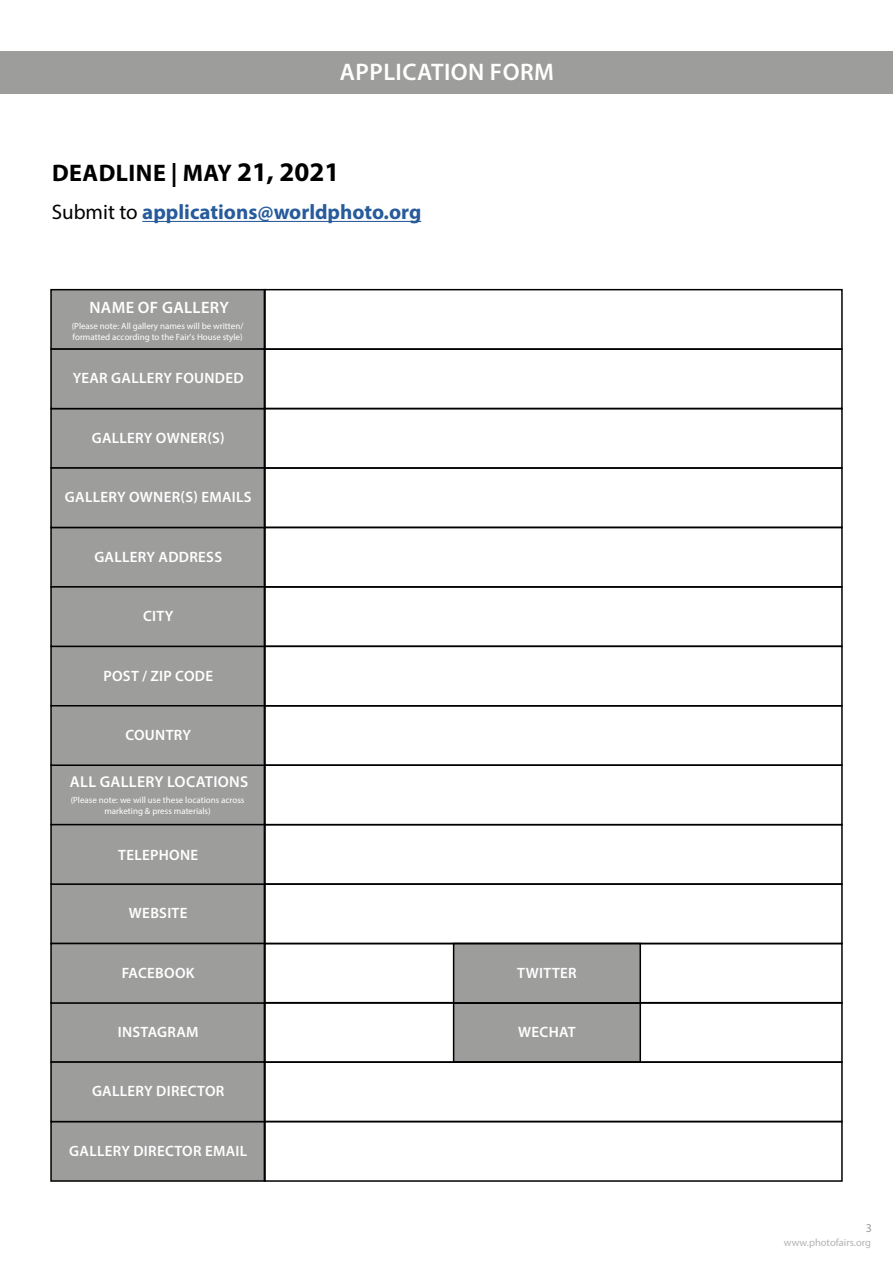
<style>
.page{position:relative;width:893px;height:1263px;background:#fff}
.page>*{position:absolute;margin:0;border:0;box-sizing:border-box;transform-origin:0 0}
.t1{font:700 24px "Myriad Pro";letter-spacing:.02em;color:#000}
.t2{font:600 24px "Myriad Pro";letter-spacing:.02em;color:#fff}
.t3{font:700 21px "Myriad Pro";color:#275b9b}
.t4{font:600 16.5px "Myriad Pro";letter-spacing:.02em;color:#fff}
.t5{font:600 15.75px "Myriad Pro";letter-spacing:.02em;color:#fff}
.t6{font:600 15px "Myriad Pro";letter-spacing:.02em;color:#fff}
.t7{font:12px "Myriad Pro";color:#9d9d9c}
.t8{font:10.5px "Myriad Pro";color:#b3b2b2}
.t9{font:9px/10.8px "Myriad Pro";color:#fff}
.s1{font-size:27px}
.s2{font-weight:400;color:#000}
</style>
<div class="page">
<div style="left:1px;top:51px;width:892px;height:43px;background:#9d9d9c"></div>
<hr style="left:142px;top:221px;width:279px;height:1px;background:#275b9b">
<div style="left:50px;top:289px;width:216px;height:61px;background:#9d9d9c;border:2px solid #000"></div>
<div style="left:264px;top:289px;width:579px;height:61px;border:2px solid #000"></div>
<div style="left:50px;top:527px;width:216px;height:61px;background:#9d9d9c"></div>
<div style="left:50px;top:764px;width:216px;height:61px;background:#9d9d9c"></div>
<div style="left:50px;top:1002px;width:216px;height:61px;background:#9d9d9c"></div>
<div style="left:453px;top:1002px;width:188px;height:61px;background:#9d9d9c;border:2px solid #000"></div>
<div style="left:50px;top:408px;width:216px;height:61px;background:#9d9d9c"></div>
<div style="left:50px;top:645px;width:216px;height:61px;background:#9d9d9c"></div>
<div style="left:50px;top:883px;width:216px;height:61px;background:#9d9d9c"></div>
<div style="left:50px;top:1121px;width:216px;height:61px;background:#9d9d9c;border:2px solid #000"></div>
<div style="left:264px;top:1121px;width:579px;height:61px;border:2px solid #000"></div>
<div style="left:50px;top:348px;width:216px;height:61px;background:#9d9d9c;border:2px solid #000"></div>
<div style="left:264px;top:348px;width:579px;height:61px;border:2px solid #000"></div>
<div style="left:50px;top:586px;width:216px;height:61px;background:#9d9d9c;border:2px solid #000"></div>
<div style="left:264px;top:586px;width:579px;height:61px;border:2px solid #000"></div>
<div style="left:50px;top:824px;width:216px;height:61px;background:#9d9d9c;border:2px solid #000"></div>
<div style="left:264px;top:824px;width:579px;height:61px;border:2px solid #000"></div>
<div style="left:50px;top:1061px;width:216px;height:61px;background:#9d9d9c;border:2px solid #000"></div>
<div style="left:264px;top:1061px;width:579px;height:61px;border:2px solid #000"></div>
<div style="left:50px;top:467px;width:216px;height:61px;background:#9d9d9c;border:2px solid #000"></div>
<div style="left:264px;top:467px;width:579px;height:61px;border:2px solid #000"></div>
<div style="left:50px;top:705px;width:216px;height:61px;background:#9d9d9c;border:2px solid #000"></div>
<div style="left:264px;top:705px;width:579px;height:61px;border:2px solid #000"></div>
<div style="left:50px;top:943px;width:216px;height:61px;background:#9d9d9c;border:2px solid #000"></div>
<div style="left:453px;top:943px;width:188px;height:61px;background:#9d9d9c;border:2px solid #000"></div>
<div style="left:264px;top:943px;width:579px;height:61px;border:2px solid #000"></div>
<h1 class="t2" style="left:340px;top:56px;width:216px">APPLICATION FORM</h1>
<h1 class="t1" style="left:52px;top:158px;width:289px">DEADLINE | MAY <span class="s1">21, 2021</span></h1>
<h2 class="t3" style="left:52px;top:199px;width:371px"><span class="s2">Submit to</span> applications@worldphoto.org</h2>
<p class="t4" style="left:89px;top:297px;width:141px">NAME OF GALLERY</p>
<p class="t9" style="left:72px;top:321px;width:173px">(Please note: All gallery names will be written/ formatted according to the Fair’s House style)</p>
<p class="t6" style="left:73px;top:369px;width:173px">YEAR GALLERY FOUNDED</p>
<p class="t6" style="left:92px;top:428px;width:135px">GALLERY OWNER(S)</p>
<p class="t6" style="left:65px;top:488px;width:188px">GALLERY OWNER(S) EMAILS</p>
<p class="t6" style="left:94px;top:547px;width:129px">GALLERY ADDRESS</p>
<p class="t6" style="left:143px;top:607px;width:32px">CITY</p>
<p class="t6" style="left:103px;top:666px;width:111px">POST / ZIP CODE</p>
<p class="t6" style="left:125px;top:725px;width:67px">COUNTRY</p>
<p class="t5" style="left:70px;top:771px;width:180px">ALL GALLERY LOCATIONS</p>
<p class="t9" style="left:71px;top:795px;width:175px;text-align:center">(Please note: we will use these locations across marketing &amp; press materials)</p>
<p class="t6" style="left:118px;top:845px;width:82px">TELEPHONE</p>
<p class="t6" style="left:129px;top:904px;width:60px">WEBSITE</p>
<p class="t6" style="left:122px;top:963px;width:74px">FACEBOOK</p>
<p class="t6" style="left:517px;top:963px;width:61px">TWITTER</p>
<p class="t6" style="left:118px;top:1022px;width:82px">INSTAGRAM</p>
<p class="t6" style="left:518px;top:1022px;width:59px">WECHAT</p>
<p class="t6" style="left:92px;top:1082px;width:134px">GALLERY DIRECTOR</p>
<p class="t6" style="left:69px;top:1141px;width:179px">GALLERY DIRECTOR EMAIL</p>
<p class="t7" style="left:866px;top:1221px;width:8px">3</p>
<p class="t8" style="left:784px;top:1236px;width:89px">www.photofairs.org</p>
</div>
